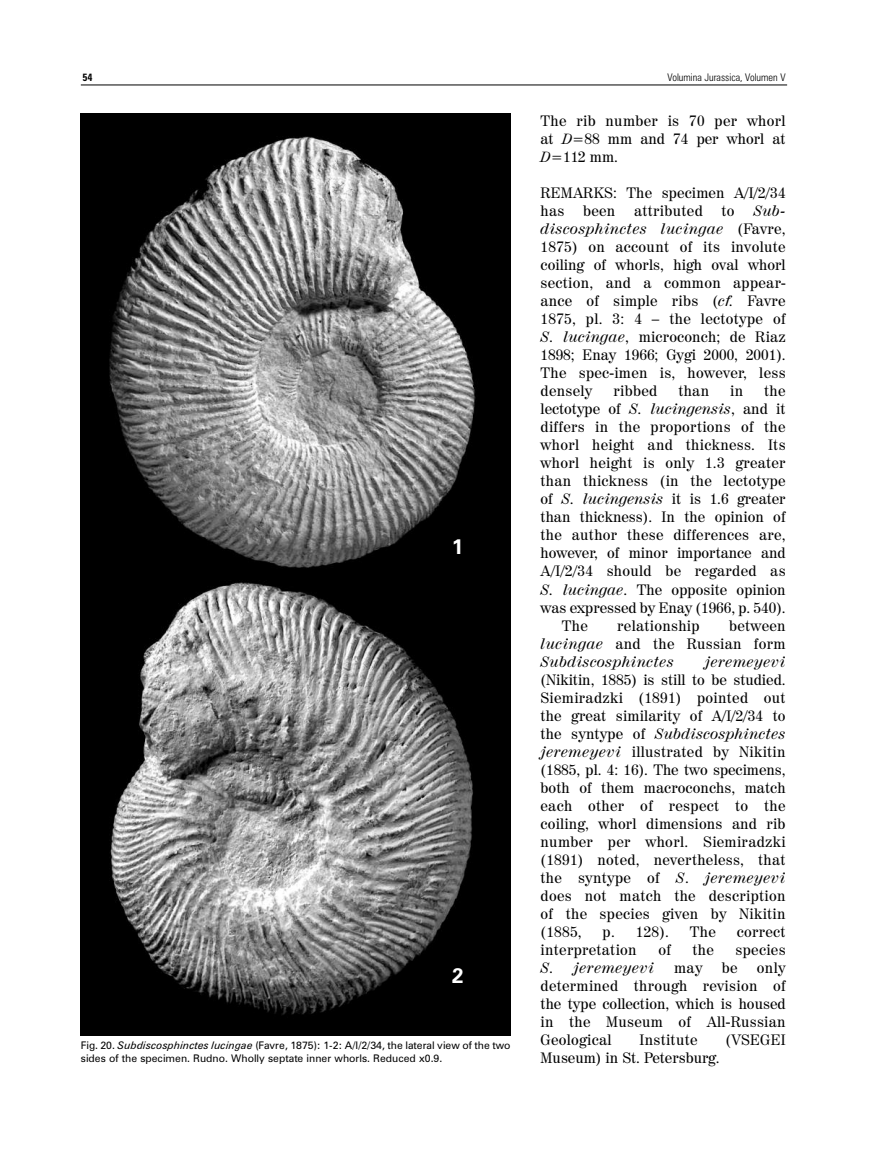
<style>
.page{position:relative;width:885px;height:1149px;background:#fff}
.page>*{position:absolute;margin:0;border:0;box-sizing:border-box;transform-origin:0 0}
.t1{font:700 21px "Zurich PL";color:#fff}
.t2{font:15px/18px "Century 725 PL";letter-spacing:.02em;color:#000;text-align:justify}
.t3{font:15px "Century 725 PL";color:#000}
.t4{font:italic 15px/18px "Century 725 PL";letter-spacing:.02em;color:#000;text-align:justify}
.t5{font:10.5px/12.6px "Zurich PL";color:#000}
.t6{font:300 condensed 10.5px "Zurich PL";color:#000}
.t7{font:700 condensed 10.5px "Zurich PL";color:#000}
.s1{font-style:italic;font-size:14.7px}
.s2{font-style:italic}
.s3{font-style:normal}
</style>
<div class="page">
<hr style="left:81px;top:85px;width:706px;height:1px;background:#000">
<img style="left:81px;top:114px;width:429px;height:920px">
<p class="t7" style="left:82px;top:74px;width:12px">54</p>
<p class="t6" style="left:667px;top:74px;width:119px">Volumina Jurassica, Volumen V</p>
<p class="t2" style="left:540px;top:113px;width:246px">The rib number is 70 per whorl at <span class="s1">D=</span>88 mm and 74 per whorl at <span class="s1">D=</span>112 mm.</p>
<p class="t2" style="left:540px;top:185px;width:246px">REMARKS: The specimen A/I/2/34 has</p>
<p class="t2" style="left:540px;top:203px;width:246px;text-indent:213px"><span class="s2">Sub&shy;discosphinctes lucingae</span> (Favre, 1875) on account of its involute coiling of whorls, high oval whorl section, and a common appear&shy;ance of simple ribs (<span class="s2">cf.</span> Favre 1875, pl. 3: 4 – the lectotype of <span class="s2">S. lucingae</span>, microconch; de Riaz 1898; Enay 1966; Gygi 2000, 2001).<br>The spec-imen is, however, less densely</p>
<p class="t2" style="left:583px;top:203px;width:34px">been</p>
<p class="t2" style="left:634px;top:203px;width:70px">attributed</p>
<p class="t2" style="left:721px;top:203px;width:15px">to</p>
<p class="t2" style="left:613px;top:383px;width:45px">ribbed</p>
<p class="t2" style="left:678px;top:383px;width:32px">than</p>
<p class="t2" style="left:730px;top:383px;width:14px">in</p>
<p class="t2" style="left:764px;top:383px;width:23px">the</p>
<p class="t3" style="left:540px;top:403px;width:246px">lectotype of <span class="s2">S. lucingensis</span>, and it</p>
<p class="t2" style="left:540px;top:419px;width:246px">differs in the proportions of the</p>
<p class="t2" style="left:540px;top:437px;width:246px">whorl height and thickness. Its</p>
<p class="t2" style="left:540px;top:455px;width:246px">whorl height is only 1.3 greater</p>
<p class="t2" style="left:540px;top:473px;width:246px">than thickness (in the lectotype</p>
<p class="t3" style="left:540px;top:493px;width:246px">of <span class="s2">S. lucingensis</span> it is 1.6 greater</p>
<p class="t3" style="left:540px;top:511px;width:246px">than thickness). In the opinion of</p>
<p class="t2" style="left:540px;top:527px;width:246px">the author these differences are,</p>
<p class="t3" style="left:540px;top:547px;width:246px">however, of minor importance and</p>
<p class="t2" style="left:540px;top:563px;width:246px">A/I/2/34 should be regarded as</p>
<p class="t3" style="left:540px;top:583px;width:246px"><span class="s2">S. lucingae</span>. The opposite opinion</p>
<p class="t3" style="left:540px;top:601px;width:246px">was expressed by Enay (1966, p. 540).</p>
<p class="t2" style="left:561px;top:617px;width:27px">The</p>
<p class="t2" style="left:617px;top:617px;width:84px">relationship</p>
<h1 class="t1" style="left:452px;top:538px;width:13px">1</h1>
<p class="t4" style="left:540px;top:617px;width:246px;text-indent:188px"><span class="s3">between </span>lucingae <span class="s3">and the Russian form </span>Subdiscosphinctes</p>
<p class="t4" style="left:704px;top:653px;width:82px">jeremeyevi</p>
<p class="t2" style="left:540px;top:671px;width:246px">(Nikitin, 1885) is still to be studied.<br>Siemiradzki (1891) pointed out the great similarity of A/I/2/34 to the syntype of <span class="s2">Subdiscosphinctes jeremeyevi</span> illustrated by Nikitin (1885, pl. 4: 16). The two specimens, both of them macroconchs, match each other of respect to the coiling, whorl dimensions and rib number per whorl. Siemiradzki (1891) noted, nevertheless, that the syntype of <span class="s2">S</span>. <span class="s2">jeremeyevi </span>does not match the description of the species given by Nikitin (1885,</p>
<p class="t2" style="left:602px;top:923px;width:68px">p. 128).</p>
<p class="t2" style="left:690px;top:923px;width:27px">The</p>
<p class="t2" style="left:736px;top:923px;width:50px">correct</p>
<p class="t2" style="left:540px;top:941px;width:98px">interpretation</p>
<p class="t2" style="left:658px;top:941px;width:14px">of</p>
<p class="t2" style="left:692px;top:941px;width:23px">the</p>
<p class="t2" style="left:735px;top:941px;width:52px">species</p>
<p class="t4" style="left:540px;top:959px;width:115px">S. jeremeyevi</p>
<p class="t2" style="left:674px;top:959px;width:30px">may</p>
<p class="t2" style="left:721px;top:959px;width:17px">be</p>
<p class="t2" style="left:540px;top:959px;width:246px;text-indent:216px">only determined through revision of the type collection, which is housed in the Museum of All-Russian Geological</p>
<h1 class="t1" style="left:452px;top:967px;width:13px">2</h1>
<p class="t2" style="left:639px;top:1031px;width:60px">Institute</p>
<p class="t2" style="left:725px;top:1031px;width:62px">(VSEGEI</p>
<p class="t3" style="left:540px;top:1051px;width:180px">Museum) in St. Petersburg.</p>
<p class="t5" style="left:81px;top:1039px;width:431px">Fig. 20. <span class="s2">Subdiscosphinctes lucingae</span> (Favre, 1875): 1-2: A/I/2/34, the lateral view of the two sides of the specimen. Rudno. Wholly septate inner whorls. Reduced x0.9.</p>
</div>
